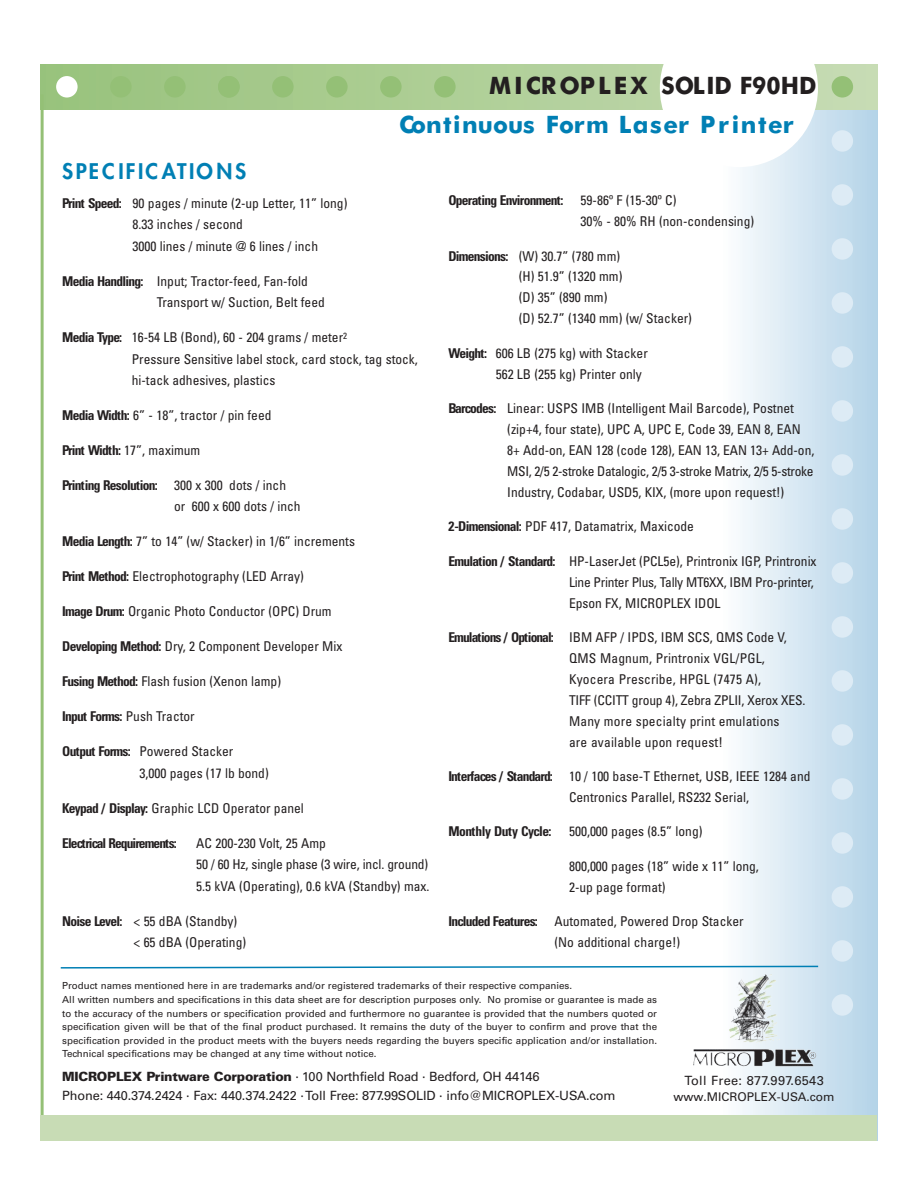
<style>
.page{position:relative;width:918px;height:1188px;background:#fff}
.page>*{position:absolute;margin:0;border:0;box-sizing:border-box;transform-origin:0 0}
.t1{font:700 24px "Futura BT";letter-spacing:.06em;color:#007fb4}
.t2{font:700 24px "Futura BT";color:#231f20}
.t3{font:800 21px "Futura";letter-spacing:.125em;color:#007fb4}
.t4{font:condensed 13.5px/20.9px "Univers";color:#231f20}
.t5{font:700 condensed 13.5px "Univers";letter-spacing:-.055em;color:#231f20}
.t6{font:12.75px/19.5px "Univers";letter-spacing:-.01em;color:#231f20}
.t7{font:12.75px "Univers";letter-spacing:.03em;color:#231f20}
.t8{font:12px "Univers";color:#231f20}
.t9{font:9.75px/13.5px "Univers";color:#231f20}
.s1{font-weight:700}
.s2{font-weight:400}
.s3{font-weight:900}
</style>
<div class="page">
<div style="left:722px;top:68px;width:156px;height:1073px;background:linear-gradient(to right,#fcfdfd,#b3d2e7)"></div>
<svg style="left:40px;top:64px;width:838px;height:45px;background:#accd93"></svg>
<div style="left:660px;top:9px;width:158px;height:158px;background:#fff;border-radius:50%"></div>
<div style="left:832px;top:130px;width:21px;height:22px;background:#ddebf5;border-radius:50%"></div>
<div style="left:56px;top:76px;width:22px;height:22px;background:#fff;border-radius:50%"></div>
<div style="left:110px;top:76px;width:22px;height:22px;background:#94c076;border-radius:50%"></div>
<div style="left:164px;top:76px;width:22px;height:22px;background:#94c076;border-radius:50%"></div>
<div style="left:272px;top:76px;width:22px;height:22px;background:#94c076;border-radius:50%"></div>
<div style="left:326px;top:76px;width:22px;height:22px;background:#94c076;border-radius:50%"></div>
<div style="left:380px;top:76px;width:22px;height:22px;background:#94c076;border-radius:50%"></div>
<div style="left:434px;top:76px;width:22px;height:22px;background:#94c076;border-radius:50%"></div>
<div style="left:218px;top:76px;width:22px;height:22px;background:#94c076;border-radius:50%"></div>
<div style="left:832px;top:76px;width:21px;height:22px;background:#94c076;border-radius:50%"></div>
<hr style="left:41px;top:94px;width:3px;height:1024px;background:#94c076">
<div style="left:40px;top:1115px;width:838px;height:26px;background:#c8dcb5"></div>
<div style="left:832px;top:184px;width:21px;height:22px;background:#ddebf5;border-radius:50%"></div>
<div style="left:832px;top:238px;width:21px;height:22px;background:#ddebf5;border-radius:50%"></div>
<div style="left:832px;top:292px;width:21px;height:22px;background:#ddebf5;border-radius:50%"></div>
<div style="left:832px;top:346px;width:21px;height:22px;background:#ddebf5;border-radius:50%"></div>
<div style="left:832px;top:400px;width:21px;height:22px;background:#ddebf5;border-radius:50%"></div>
<div style="left:832px;top:454px;width:21px;height:22px;background:#ddebf5;border-radius:50%"></div>
<div style="left:832px;top:508px;width:21px;height:22px;background:#ddebf5;border-radius:50%"></div>
<div style="left:832px;top:562px;width:21px;height:22px;background:#ddebf5;border-radius:50%"></div>
<div style="left:832px;top:616px;width:21px;height:22px;background:#ddebf5;border-radius:50%"></div>
<div style="left:832px;top:670px;width:21px;height:22px;background:#ddebf5;border-radius:50%"></div>
<div style="left:832px;top:724px;width:21px;height:22px;background:#ddebf5;border-radius:50%"></div>
<div style="left:832px;top:778px;width:21px;height:22px;background:#ddebf5;border-radius:50%"></div>
<div style="left:832px;top:832px;width:21px;height:22px;background:#ddebf5;border-radius:50%"></div>
<div style="left:832px;top:886px;width:21px;height:22px;background:#ddebf5;border-radius:50%"></div>
<div style="left:832px;top:940px;width:21px;height:22px;background:#ddebf5;border-radius:50%"></div>
<div style="left:832px;top:994px;width:21px;height:22px;background:#ddebf5;border-radius:50%"></div>
<img style="left:694px;top:974px;width:81px;height:92px">
<svg style="left:60px;top:965px;width:760px;height:4px"></svg>
<h1 class="t2" style="left:489px;top:76px;width:329px">MICROPLEX SOLID F90HD</h1>
<h1 class="t1" style="left:399px;top:115px;width:396px">Continuous Form Laser Printer</h1>
<h2 class="t3" style="left:62px;top:162px;width:186px">SPECIFICATIONS</h2>
<p class="t4" style="left:133px;top:193px;width:216px;line-height:21.5px;text-indent:-70px"><span class="s1">Print Speed:</span> 90 pages / minute (2-up Letter, 11” long)<br>8.33 inches / second<br>3000 lines / minute @ 6 lines / inch</p>
<p class="t4" style="left:157px;top:271px;width:170px;line-height:21.5px;text-indent:-94px"><span class="s1">Media Handling:</span> Input; Tractor-feed, Fan-fold<br>Transport w/ Suction, Belt feed</p>
<p class="t4" style="left:132px;top:328px;width:288px;line-height:21.5px;text-indent:-69px"><span class="s1">Media Type:</span> 16-54 LB (Bond), 60 - 204 grams / meter<sup>2<br></sup>Pressure Sensitive label stock, card stock, tag stock, hi-tack adhesives, plastics</p>
<p class="t4" style="left:62px;top:406px;width:211px"><span class="s1">Media Width:</span> 6” - 18”, tractor / pin feed</p>
<p class="t5" style="left:62px;top:445px;width:140px">Print Width: <span class="s2">17”, maximum</span></p>
<p class="t4" style="left:174px;top:476px;width:128px;line-height:21.5px;text-indent:-112px"><span class="s1">Printing Resolution:</span> 300 x 300 dots / inch or 600 x 600 dots / inch</p>
<p class="t4" style="left:62px;top:532px;width:294px"><span class="s1">Media Length:</span> 7” to 14” (w/ Stacker) in 1/6” increments</p>
<p class="t4" style="left:62px;top:567px;width:243px"><span class="s1">Print Method:</span> Electrophotography (LED Array)</p>
<p class="t4" style="left:62px;top:602px;width:271px"><span class="s1">Image Drum:</span> Organic Photo Conductor (OPC) Drum</p>
<p class="t4" style="left:62px;top:637px;width:282px"><span class="s1">Developing Method:</span> Dry, 2 Component Developer Mix</p>
<p class="t4" style="left:62px;top:672px;width:220px"><span class="s1">Fusing Method:</span> Flash fusion (Xenon lamp)</p>
<p class="t5" style="left:62px;top:712px;width:134px">Input Forms: <span class="s2">Push Tractor</span></p>
<p class="t4" style="left:139px;top:742px;width:131px;line-height:21.5px;text-indent:-77px"><span class="s1">Output Forms:</span> Powered Stacker<br>3,000 pages (17 lb bond)</p>
<p class="t4" style="left:62px;top:799px;width:243px"><span class="s1">Keypad / Display:</span> Graphic LCD Operator panel</p>
<p class="t5" style="left:62px;top:838px;width:116px">Electrical Requirements:</p>
<p class="t4" style="left:196px;top:834px;width:235px;line-height:21.5px">AC 200-230 Volt, 25 Amp<br>50 / 60 Hz, single phase (3 wire, incl. ground)<br>5.5 kVA (Operating), 0.6 kVA (Standby) max.</p>
<p class="t4" style="left:134px;top:911px;width:114px;line-height:21.5px;text-indent:-71px"><span class="s1">Noise Level:</span> &lt; 55 dBA (Standby) &lt; 65 dBA (Operating)</p>
<p class="t5" style="left:448px;top:195px;width:116px">Operating Environment:</p>
<p class="t4" style="left:581px;top:191px;width:175px">59-86º F (15-30º C)<br>30% - 80% RH (non-condensing)</p>
<p class="t4" style="left:519px;top:246px;width:175px;text-indent:-70px"><span class="s1">Dimensions:</span> (W) 30.7” (780 mm)<br>(H) 51.9” (1320 mm)<br>(D) 35” (890 mm)<br>(D) 52.7” (1340 mm) (w/ Stacker)</p>
<p class="t4" style="left:496px;top:344px;width:154px;text-indent:-47px"><span class="s1">Weight:</span> 606 LB (275 kg) with Stacker<br>562 LB (255 kg) Printer only</p>
<p class="t4" style="left:507px;top:399px;width:309px;text-indent:-59px"><span class="s1">Barcodes:</span> Linear: USPS IMB (Intelligent Mail Barcode), Postnet (zip+4, four state), UPC A, UPC E, Code 39, EAN 8, EAN 8+ Add-on, EAN 128 (code 128), EAN 13, EAN 13+ Add-on, MSI, 2/5 2-stroke Datalogic, 2/5 3-stroke Matrix, 2/5 5-stroke Industry, Codabar, USD5, KIX, (more upon request!)</p>
<p class="t4" style="left:448px;top:517px;width:247px"><span class="s1">2-Dimensional:</span> PDF 417, Datamatrix, Maxicode</p>
<p class="t4" style="left:569px;top:552px;width:249px;text-indent:-121px"><span class="s1">Emulation / Standard:</span> HP-LaserJet (PCL5e), Printronix IGP, Printronix<br>Line Printer Plus, Tally MT6XX, IBM Pro-printer,<br>Epson FX, MICROPLEX IDOL</p>
<p class="t4" style="left:569px;top:628px;width:238px;text-indent:-121px"><span class="s1">Emulations / Optional:</span> IBM AFP / IPDS, IBM SCS, QMS Code V, QMS Magnum, Printronix VGL/PGL, Kyocera Prescribe, HPGL (7475 A),<br>TIFF (CCITT group 4), Zebra ZPLII, Xerox XES.<br>Many more specialty print emulations<br>are available upon request!</p>
<p class="t4" style="left:569px;top:767px;width:243px;text-indent:-121px"><span class="s1">Interfaces / Standard:</span> 10 / 100 base-T Ethernet, USB, IEEE 1284 and<br>Centronics Parallel, RS232 Serial,</p>
<p class="t5" style="left:448px;top:827px;width:105px">Monthly Duty Cycle:</p>
<p class="t4" style="left:569px;top:822px;width:135px">500,000 pages (8.5” long)</p>
<p class="t4" style="left:569px;top:857px;width:191px">800,000 pages (18” wide x 11” long,<br>2-up page format)</p>
<p class="t4" style="left:555px;top:912px;width:191px;text-indent:-106px"><span class="s1">Included Features:</span> Automated, Powered Drop Stacker (No additional charge!)</p>
<p class="t9" style="left:62px;top:979px;width:596px;line-height:14.5px">Product names mentioned here in are trademarks and/or registered trademarks of their respective companies.<br>All written numbers and specifications in this data sheet are for description purposes only. No promise or guarantee is made as</p>
<p class="t9" style="left:62px;top:1008px;width:596px;text-align:justify">to the accuracy of the numbers or specification provided and furthermore no guarantee is provided that the numbers quoted or specification given will be that of the final product purchased. It remains the duty of the buyer to confirm and prove that the specification provided in the product meets with the buyers needs regarding the buyers specific application and/or installation.<br>Technical specifications may be changed at any time without notice.</p>
<p class="t6" style="left:62px;top:1068px;width:555px"><span class="s3">MICROPLEX Printware Corporation</span> · 100 Northfield Road · Bedford, OH 44146<br>Phone: 440.374.2424 · Fax: 440.374.2422 ·Toll Free: 877.99SOLID · info@MICROPLEX-USA.com</p>
<p class="t7" style="left:684px;top:1076px;width:141px">Toll Free: 877.997.6543</p>
<p class="t8" style="left:674px;top:1093px;width:162px">www.MICROPLEX-USA.com</p>
</div>
